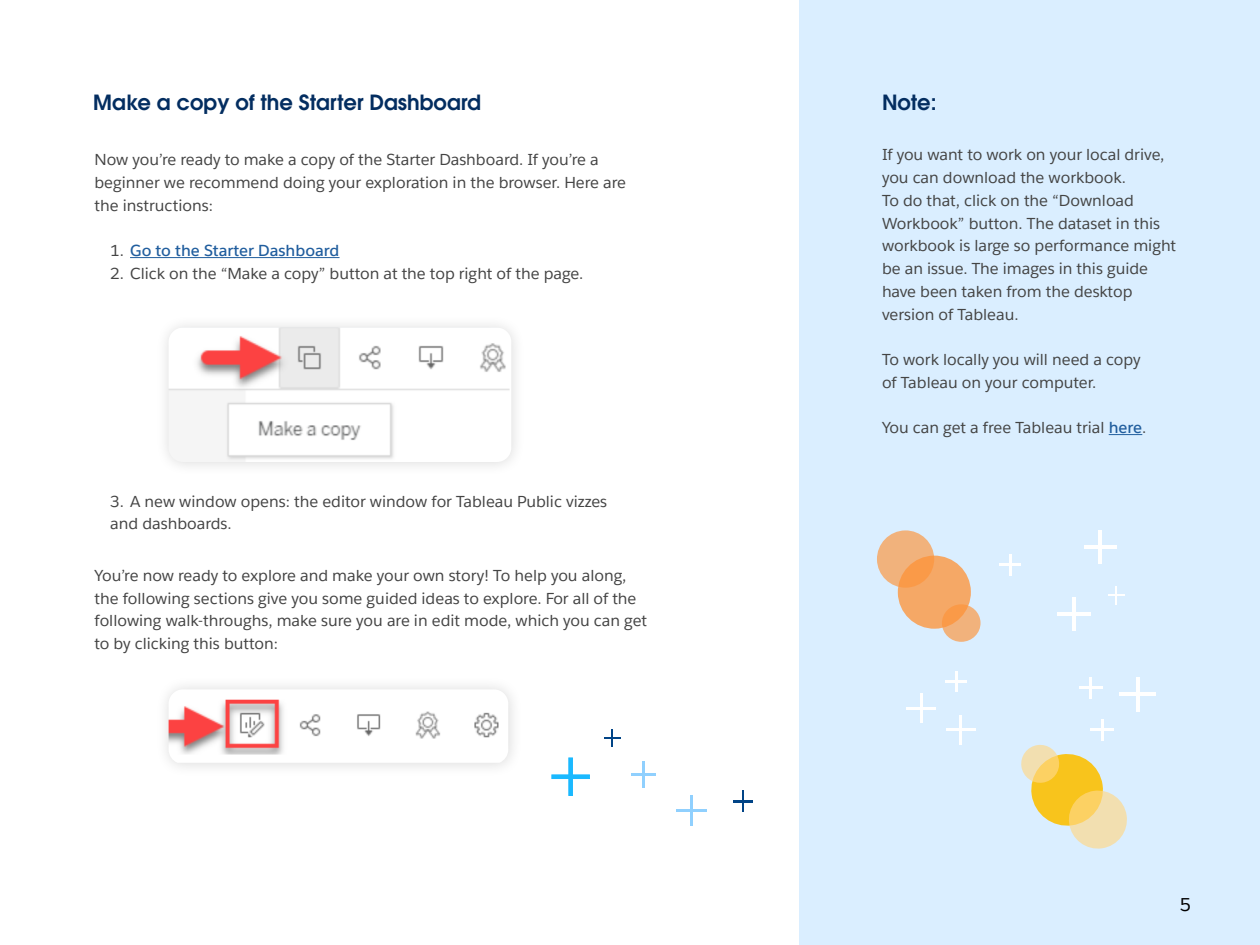
<style>
.page{position:relative;width:1260px;height:945px;background:#fff}
.page>*{position:absolute;margin:0;border:0;box-sizing:border-box;transform-origin:0 0}
.t1{font:21px "Avant Garde For Salesforce Dm";color:#032d60}
.t2{font:18.38px "Salesforce Sans";color:#000}
.t3{font:15.75px/22.8px "Salesforce Sans";color:#444}
.t4{font:600 15.75px "Salesforce Sans";color:#215e9e}
.s1{font-weight:400;color:#444}
.s2{font-weight:600;color:#215e9e}
</style>
<div class="page">
<div style="left:799px;top:0;width:461px;height:945px;background:#daeeff"></div>
<hr style="left:130px;top:257px;width:210px;height:1px;background:#215e9e">
<div style="left:155px;top:314px;width:371px;height:163px;background:#fafafa"></div>
<img style="left:169px;top:328px;width:342px;height:134px">
<hr style="left:1109px;top:434px;width:33px;height:1px;background:#215e9e">
<div style="left:155px;top:676px;width:368px;height:101px;background:#fafafa"></div>
<img style="left:169px;top:694px;width:339px;height:69px">
<hr style="left:1057px;top:613px;width:34px;height:3px;background:#fff">
<hr style="left:1072px;top:597px;width:3px;height:34px;background:#fff">
<hr style="left:1084px;top:545px;width:32px;height:3px;background:#fff">
<hr style="left:1099px;top:530px;width:3px;height:33px;background:#fff">
<svg style="left:1108px;top:586px;width:16px;height:19px"></svg>
<hr style="left:1120px;top:692px;width:36px;height:4px;background:#fff">
<hr style="left:1136px;top:677px;width:4px;height:34px;background:#fff">
<hr style="left:1000px;top:564px;width:21px;height:2px;background:#fff">
<hr style="left:1009px;top:554px;width:2px;height:22px;background:#fff">
<hr style="left:1079px;top:687px;width:23px;height:2px;background:#fff">
<hr style="left:1089px;top:677px;width:3px;height:22px;background:#fff">
<hr style="left:1091px;top:728px;width:23px;height:3px;background:#fff">
<hr style="left:1101px;top:719px;width:2px;height:21px;background:#fff">
<hr style="left:946px;top:680px;width:21px;height:2px;background:#fff">
<hr style="left:955px;top:671px;width:2px;height:21px;background:#fff">
<hr style="left:631px;top:773px;width:25px;height:3px;background:#90d0fe">
<hr style="left:643px;top:761px;width:2px;height:27px;background:#90d0fe">
<svg style="left:551px;top:774px;width:39px;height:5px"></svg>
<svg style="left:568px;top:758px;width:5px;height:38px"></svg>
<svg style="left:604px;top:730px;width:17px;height:17px"></svg>
<hr style="left:677px;top:809px;width:30px;height:3px;background:#90d0fe">
<hr style="left:690px;top:795px;width:3px;height:31px;background:#90d0fe">
<hr style="left:733px;top:800px;width:20px;height:2px;background:#014486">
<hr style="left:742px;top:791px;width:2px;height:21px;background:#014486">
<svg style="left:1021px;top:745px;width:106px;height:104px"></svg>
<svg style="left:877px;top:530px;width:94px;height:99px"></svg>
<svg style="left:942px;top:604px;width:39px;height:38px"></svg>
<hr style="left:946px;top:728px;width:30px;height:3px;background:#fff">
<hr style="left:959px;top:715px;width:3px;height:29px;background:#fff">
<hr style="left:906px;top:707px;width:30px;height:3px;background:#fff">
<hr style="left:920px;top:693px;width:3px;height:30px;background:#fff">
<h1 class="t1" style="left:93px;top:88px;width:389px">Make a copy of the Starter Dashboard</h1>
<p class="t3" style="left:94px;top:148px;width:533px">Now you’re ready to make a copy of the Starter Dashboard. If you’re a beginner we recommend doing your exploration in the browser. Here are the instructions:</p>
<p class="t4" style="left:110px;top:241px;width:231px"><span class="s1">1.</span> Go to the Starter Dashboard</p>
<p class="t3" style="left:110px;top:262px;width:475px">2. Click on the “Make a copy” button at the top right of the page.</p>
<p class="t3" style="left:110px;top:490px;width:498px">3. A new window opens: the editor window for Tableau Public vizzes and dashboards.</p>
<p class="t3" style="left:94px;top:564px;width:554px">You’re now ready to explore and make your own story! To help you along, the following sections give you some guided ideas to explore. For all of the following walk-throughs, make sure you are in edit mode, which you can get to by clicking this button:</p>
<h1 class="t1" style="left:882px;top:88px;width:56px">Note:</h1>
<p class="t3" style="left:882px;top:143px;width:296px">If you want to work on your local drive, you can download the workbook.<br>To do that, click on the “Download Workbook” button. The dataset in this workbook is large so performance might be an issue. The images in this guide have been taken from the desktop version of Tableau.</p>
<p class="t3" style="left:882px;top:348px;width:260px">To work locally you will need a copy of Tableau on your computer.</p>
<p class="t3" style="left:882px;top:416px;width:266px">You can get a free Tableau trial <span class="s2">here</span>.</p>
<p class="t2" style="left:1180px;top:893px;width:13px">5</p>
</div>
